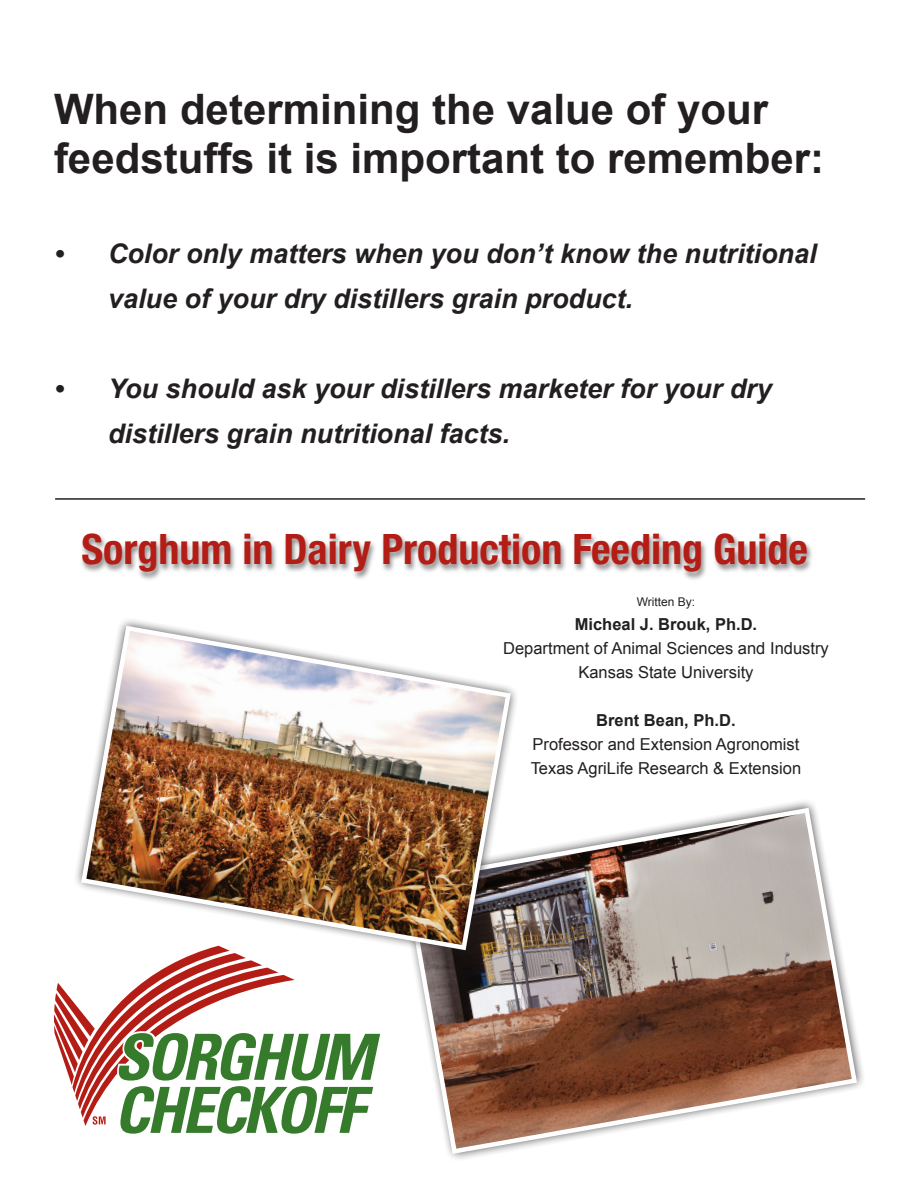
<style>
.page{position:relative;width:918px;height:1188px;background:#fff}
.page>*{position:absolute;margin:0;border:0;box-sizing:border-box;transform-origin:0 0}
.t1{font:700 42px/49.5px "Arial";color:#231f20}
.t2{font:700 condensed 42px "Helvetica Neue LT Std";color:#b41d15}
.t3{font:italic 700 27px/45px "Arial";color:#231f20}
.t4{font:16.5px/24px "Arial";color:#231f20;text-align:center}
.t5{font:700 16.5px "Arial";color:#231f20}
.t6{font:12px "Arial";color:#231f20}
</style>
<div class="page">
<div style="left:79px;top:533px;width:734px;height:48px;background:#231f20;opacity:.53"></div>
<svg style="left:414px;top:805px;width:446px;height:352px"></svg>
<svg style="left:54px;top:962px;width:327px;height:172px"></svg>
<svg style="left:76px;top:620px;width:446px;height:342px"></svg>
<img style="left:79px;top:623px;width:434px;height:330px">
<hr style="left:55px;top:498px;width:810px;height:2px;background:#231f20">
<h1 class="t1" style="left:54px;top:86px;width:772px">When determining the value of your feedstuffs it is important to remember:</h1>
<p class="t3" style="left:108px;top:232px;width:710px;text-indent:-54px">• Color only matters when you don’t know the nutritional value of your dry distillers grain product.</p>
<p class="t3" style="left:108px;top:367px;width:665px;text-indent:-54px">• You should ask your distillers marketer for your dry distillers grain nutritional facts.</p>
<h1 class="t2" style="left:82px;top:524px;width:728px">Sorghum in Dairy Production Feeding Guide</h1>
<p class="t6" style="left:637px;top:594px;width:60px">Written By:</p>
<p class="t5" style="left:575px;top:613px;width:184px">Micheal J. Brouk, Ph.D.</p>
<p class="t4" style="left:503px;top:637px;width:327px">Department of Animal Sciences and Industry<br>Kansas State University</p>
<p class="t5" style="left:596px;top:709px;width:141px">Brent Bean, Ph.D.</p>
<p class="t4" style="left:531px;top:733px;width:272px;text-align:left">Professor and Extension Agronomist<br>Texas AgriLife Research &amp; Extension</p>
</div>
